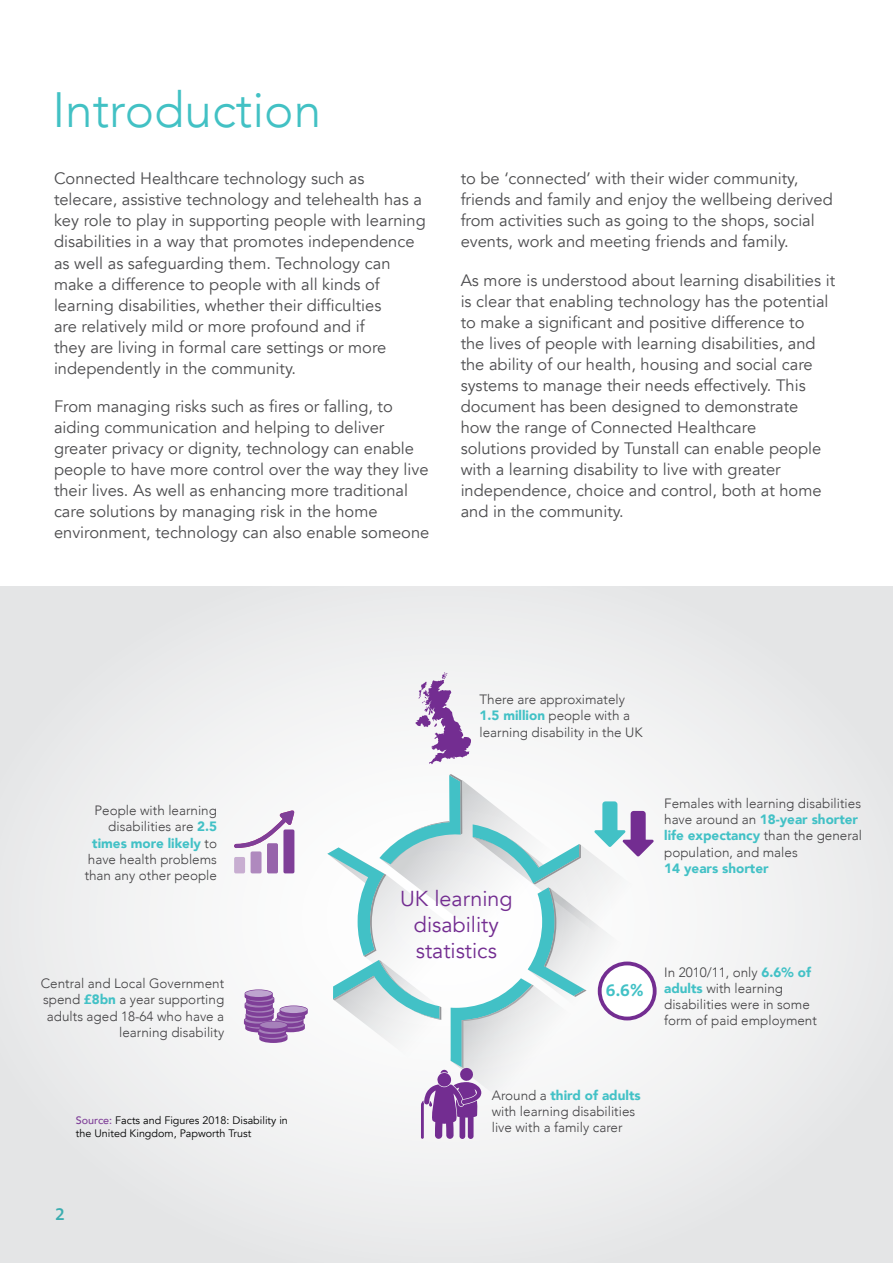
<style>
.page{position:relative;width:893px;height:1263px;background:#fff}
.page>*{position:absolute;margin:0;border:0;box-sizing:border-box;transform-origin:0 0}
.t1{font:300 49.5px "Avenir";color:#42c1c4}
.t2{font:21.6px/26px "Avenir";color:#732d91;text-align:center}
.t3{font:600 18px "The Sans B W6";color:#42c1c4}
.t4{font:700 17.7px "The Sans B W7";color:#42c1c6}
.t5{font:16.5px/21px "Avenir";color:#4d4d4f}
.t6{font:300 13.5px/16.2px "Avenir";color:#414042}
.t7{font:900 13.5px "Avenir";color:#42c1c6}
.t8{font:10.8px/12.9px "Avenir";color:#000}
.s1{font-weight:900;color:#42c1c6}
.s2{font-weight:500;color:#7f3f98}
</style>
<div class="page">
<div style="left:0;top:587px;width:893px;height:676px;background:#ededee"></div>
<svg style="left:415px;top:672px;width:56px;height:92px"></svg>
<svg style="left:244px;top:989px;width:64px;height:54px"></svg>
<div style="left:260px;top:1021px;width:27px;height:7px;background:#a681ba;border-radius:50%"></div>
<div style="left:234px;top:857px;width:11px;height:16px;background:#c8aed1;border-radius:2px"></div>
<div style="left:251px;top:851px;width:11px;height:22px;background:#af89be;border-radius:2px"></div>
<div style="left:267px;top:843px;width:11px;height:30px;background:#9764ab;border-radius:2px"></div>
<div style="left:283px;top:829px;width:11px;height:44px;background:#7f3f98;border-radius:2px"></div>
<svg style="left:234px;top:810px;width:61px;height:38px"></svg>
<svg style="left:327px;top:774px;width:334px;height:365px"></svg>
<h1 class="t1" style="left:52px;top:81px;width:270px">Introduction</h1>
<p class="t5" style="left:54px;top:169px;width:373px">Connected Healthcare technology such as telecare, assistive technology and telehealth has a key role to play in supporting people with learning disabilities in a way that promotes independence as well as safeguarding them. Technology can make a difference to people with all kinds of learning disabilities, whether their difficulties<br>are relatively mild or more profound and if<br>they are living in formal care settings or more independently in the community.</p>
<p class="t5" style="left:54px;top:396px;width:377px">From managing risks such as fires or falling, to aiding communication and helping to deliver greater privacy or dignity, technology can enable people to have more control over the way they live their lives. As well as enhancing more traditional care solutions by managing risk in the home environment, technology can also enable someone</p>
<p class="t5" style="left:461px;top:169px;width:374px">to be ‘connected’ with their wider community, friends and family and enjoy the wellbeing derived from activities such as going to the shops, social events, work and meeting friends and family.</p>
<p class="t5" style="left:461px;top:270px;width:376px">As more is understood about learning disabilities it is clear that enabling technology has the potential to make a significant and positive difference to<br>the lives of people with learning disabilities, and the ability of our health, housing and social care systems to manage their needs effectively. This document has been designed to demonstrate<br>how the range of Connected Healthcare<br>solutions provided by Tunstall can enable people with a learning disability to live with greater independence, choice and control, both at home and in the community.</p>
<p class="t6" style="left:85px;top:802px;width:134px;text-align:right">People with learning disabilities are <span class="s1">2.5 times more likely</span> to have health problems than any other people</p>
<p class="t6" style="left:479px;top:691px;width:165px">There are approximately<br><span class="s1">1.5 million</span> people with a learning disability in the UK</p>
<p class="t6" style="left:664px;top:795px;width:199px">Females with learning disabilities have around an <span class="s1">18-year shorter life expectancy</span> than the general population, and males</p>
<p class="t7" style="left:664px;top:856px;width:106px">14 years shorter</p>
<p class="t6" style="left:41px;top:975px;width:185px;text-align:right">Central and Local Government spend <span class="s1">£8bn</span> a year supporting adults aged 18-64 who have a learning disability</p>
<p class="t8" style="left:76px;top:1114px;width:214px"><span class="s2">Source:</span> Facts and Figures 2018: Disability in the United Kingdom, Papworth Trust</p>
<p class="t3" style="left:55px;top:1202px;width:11px">2</p>
<h2 class="t2" style="left:400px;top:886px;width:114px">UK learning disability statistics</h2>
<p class="t4" style="left:606px;top:979px;width:39px">6.6%</p>
<p class="t6" style="left:664px;top:964px;width:154px">In 2010/11, only <span class="s1">6.6% of adults</span> with learning disabilities were in some form of paid employment</p>
<p class="t6" style="left:492px;top:1087px;width:150px">Around a <span class="s1">third of adults </span>with learning disabilities live with a family carer</p>
</div>
